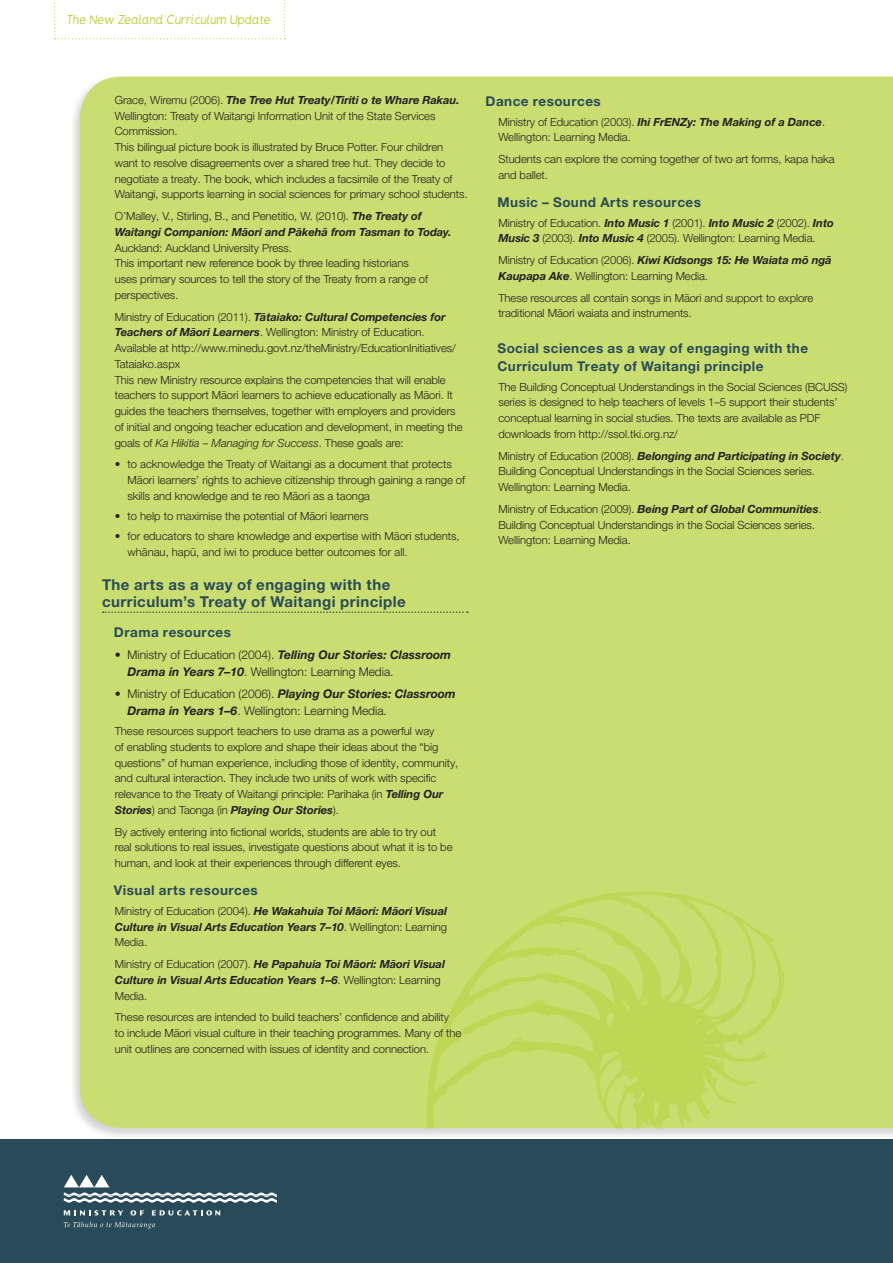
<style>
.page{position:relative;width:893px;height:1263px;background:#fff}
.page>*{position:absolute;margin:0;border:0;box-sizing:border-box;transform-origin:0 0}
.t1{font:700 15px/17.2px "Helvetica Neue LT Pro";letter-spacing:.03em;color:#294b59}
.t2{font:700 13.5px/17.2px "Helvetica Neue LT Pro";letter-spacing:.035em;color:#294b59}
.t3{font:300 12px/17.2px "Helvetica Neue LT Pro";color:#231f20}
.t4{font:italic 12px "B Preplay";color:#c0cd30}
.t5{font:300 11.25px/15.8px "Helvetica Neue LT Pro";letter-spacing:-.005em;color:#231f20}
.t6{font:italic 700 11.25px/15.8px "Helvetica Neue LT Pro";letter-spacing:-.005em;color:#231f20}
.s1{font-weight:700;font-style:italic}
.s2{font-weight:300;font-style:normal}
.s3{font-style:italic}
</style>
<div class="page">
<svg style="left:54px;top:0;width:231px;height:39px"></svg>
<div style="left:0;top:1140px;width:893px;height:123px;background:#294a59"></div>
<div style="left:72px;top:74px;width:821px;height:1066px;background:#231f20;opacity:.2"></div>
<div style="left:80px;top:77px;width:813px;height:1051px;background:#cadd70"></div>
<svg style="left:426px;top:891px;width:359px;height:237px;background:#c6db68"></svg>
<svg style="left:103px;top:611px;width:365px;height:2px"></svg>
<svg style="left:64px;top:1222px;width:91px;height:7px"></svg>
<svg style="left:64px;top:1210px;width:59px;height:5px"></svg>
<svg style="left:131px;top:1210px;width:13px;height:5px"></svg>
<svg style="left:152px;top:1210px;width:68px;height:5px"></svg>
<svg style="left:64px;top:1175px;width:213px;height:28px"></svg>
<p class="t4" style="left:67px;top:13px;width:205px">The New Zealand Curriculum Update</p>
<p class="t5" style="left:115px;top:92px;width:354px">Grace, Wiremu (2006). <span class="s1">The Tree Hut Treaty/Tiriti o te Whare Rakau.<br></span>Wellington: Treaty of Waitangi Information Unit of the State Services Commission.<br>This bilingual picture book is illustrated by Bruce Potter. Four children want to resolve disagreements over a shared tree hut. They decide to negotiate a treaty. The book, which includes a facsimile of the Treaty of Waitangi, supports learning in social sciences for primary school students.</p>
<p class="t6" style="left:115px;top:208px;width:338px"><span class="s2">O’Malley, V., Stirling, B., and Penetitio, W. (2010).</span> The Treaty of<br>Waitangi Companion: Māori and Pākehā from Tasman to Today.</p>
<p class="t5" style="left:115px;top:240px;width:315px">Auckland: Auckland University Press.<br>This important new reference book by three leading historians uses primary sources to tell the story of the Treaty from a range of perspectives.</p>
<p class="t5" style="left:115px;top:309px;width:349px">Ministry of Education (2011). <span class="s1">Tātaiako: Cultural Competencies for Teachers of Māori Learners</span>. Wellington: Ministry of Education.<br>Available at http://www.minedu.govt.nz/theMinistry/EducationInitiatives/ Tataiako.aspx<br>This new Ministry resource explains the competencies that will enable teachers to support Māori learners to achieve educationally as Māori. It guides the teachers themselves, together with employers and providers of initial and ongoing teacher education and development, in meeting the goals of <span class="s3">Ka Hikitia – Managing for Success</span>. These goals are:</p>
<p class="t5" style="left:128px;top:456px;width:339px;text-indent:-13px">• to acknowledge the Treaty of Waitangi as a document that protects<br>Māori learners’ rights to achieve citizenship through gaining a range of skills and knowledge and te reo Māori as a taonga</p>
<p class="t5" style="left:115px;top:508px;width:255px">• to help to maximise the potential of Māori learners</p>
<p class="t5" style="left:128px;top:528px;width:334px;text-indent:-13px">• for educators to share knowledge and expertise with Māori students, whānau, hapū, and iwi to produce better outcomes for all.</p>
<h1 class="t1" style="left:102px;top:575px;width:305px">The arts as a way of engaging with the curriculum’s Treaty of Waitangi principle</h1>
<p class="t2" style="left:114px;top:624px;width:119px">Drama resources</p>
<p class="t3" style="left:128px;top:646px;width:325px;text-indent:-13px">• Ministry of Education (2004). <span class="s1">Telling Our Stories: Classroom<br>Drama in Years 7–10</span>. Wellington: Learning Media.</p>
<p class="t3" style="left:128px;top:685px;width:330px;text-indent:-13px">• Ministry of Education (2006). <span class="s1">Playing Our Stories: Classroom<br>Drama in Years 1–6</span>. Wellington: Learning Media.</p>
<p class="t5" style="left:115px;top:723px;width:345px">These resources support teachers to use drama as a powerful way<br>of enabling students to explore and shape their ideas about the “big questions” of human experience, including those of identity, community, and cultural interaction. They include two units of work with specific relevance to the Treaty of Waitangi principle: Parihaka (in <span class="s1">Telling Our Stories</span>) and Taonga (in <span class="s1">Playing Our Stories</span>).</p>
<p class="t5" style="left:115px;top:823px;width:339px">By actively entering into fictional worlds, students are able to try out real solutions to real issues, investigate questions about what it is to be human, and look at their experiences through different eyes.</p>
<p class="t2" style="left:114px;top:881px;width:146px">Visual arts resources</p>
<p class="t6" style="left:115px;top:902px;width:334px;text-align:justify"><span class="s2">Ministry of Education (2004).</span> He Wakahuia Toi Māori: Māori Visual Culture in Visual Arts Education Years 7–10<span class="s2">. Wellington: Learning Media.</span></p>
<p class="t6" style="left:115px;top:956px;width:332px"><span class="s2">Ministry of Education (2007).</span> He Papahuia Toi Māori: Māori Visual<br>Culture in Visual Arts Education Years 1–6<span class="s2">. Wellington: Learning<br>Media.</span></p>
<p class="t5" style="left:115px;top:1009px;width:348px">These resources are intended to build teachers’ confidence and ability to include Māori visual culture in their teaching programmes. Many of the unit outlines are concerned with issues of identity and connection.</p>
<p class="t2" style="left:486px;top:92px;width:117px">Dance resources</p>
<p class="t5" style="left:498px;top:113px;width:328px">Ministry of Education (2003). <span class="s1">Ihi FrENZy: The Making of a Dance</span>.<br>Wellington: Learning Media.</p>
<p class="t5" style="left:498px;top:151px;width:338px">Students can explore the coming together of two art forms, kapa haka and ballet.</p>
<p class="t2" style="left:497px;top:193px;width:205px">Music – Sound Arts resources</p>
<p class="t5" style="left:498px;top:214px;width:337px">Ministry of Education. <span class="s1">Into Music 1</span> (2001). <span class="s1">Into Music 2</span> (2002). <span class="s1">Into<br>Music 3</span> (2003). <span class="s1">Into Music 4</span> (2005). Wellington: Learning Media.</p>
<p class="t5" style="left:498px;top:252px;width:335px">Ministry of Education (2006). <span class="s1">Kiwi Kidsongs 15: He Waiata mō ngā<br>Kaupapa Ake</span>. Wellington: Learning Media.</p>
<p class="t5" style="left:498px;top:289px;width:317px">These resources all contain songs in Māori and support to explore traditional Māori waiata and instruments.</p>
<p class="t2" style="left:497px;top:339px;width:312px">Social sciences as a way of engaging with the<br>Curriculum Treaty of Waitangi principle</p>
<p class="t5" style="left:498px;top:378px;width:351px">The Building Conceptual Understandings in the Social Sciences (BCUSS) series is designed to help teachers of levels 1–5 support their students’ conceptual learning in social studies. The texts are available as PDF downloads from http://ssol.tki.org.nz/</p>
<p class="t5" style="left:498px;top:447px;width:347px">Ministry of Education (2008). <span class="s1">Belonging and Participating in Society</span>.<br>Building Conceptual Understandings in the Social Sciences series.<br>Wellington: Learning Media.</p>
<p class="t5" style="left:498px;top:501px;width:325px">Ministry of Education (2009). <span class="s1">Being Part of Global Communities</span>.<br>Building Conceptual Understandings in the Social Sciences series.<br>Wellington: Learning Media.</p>
</div>
